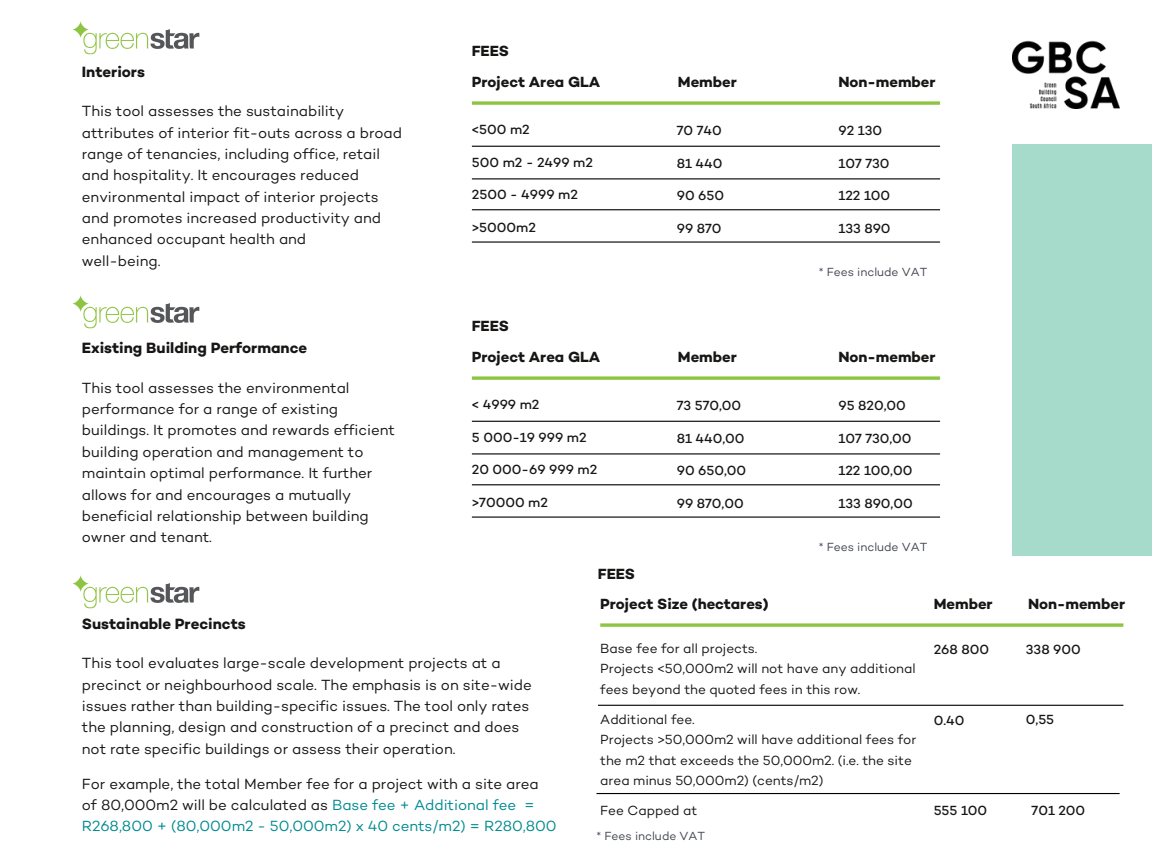
<style>
.page{position:relative;width:1152px;height:864px;background:#fff}
.page>*{position:absolute;margin:0;border:0;box-sizing:border-box;transform-origin:0 0}
.t1{font:700 15.15px "Campton";color:#171615}
.t2{font:15px/21.3px "Campton";color:#171615}
.t3{font:700 15px "Campton";color:#171615}
.t4{font:13.5px/20.2px "Campton";color:#171615}
.t5{font:500 13.5px "Campton";color:#171615}
.t6{font:12px "Campton";color:#434751}
.s1{color:#008a91}
</style>
<div class="page">
<hr style="left:472px;top:146px;width:468px;height:1px;background:#000">
<svg style="left:472px;top:101px;width:468px;height:4px;background:#9dcd5e"></svg>
<hr style="left:472px;top:178px;width:468px;height:1px;background:#000">
<hr style="left:472px;top:209px;width:468px;height:1px;background:#000">
<hr style="left:472px;top:241px;width:468px;height:2px;background:#000">
<hr style="left:472px;top:421px;width:468px;height:1px;background:#000">
<svg style="left:472px;top:376px;width:468px;height:4px;background:#9dcd5e"></svg>
<hr style="left:472px;top:453px;width:468px;height:1px;background:#000">
<hr style="left:472px;top:484px;width:468px;height:1px;background:#000">
<hr style="left:472px;top:517px;width:468px;height:1px;background:#000">
<hr style="left:598px;top:705px;width:525px;height:1px;background:#000">
<svg style="left:600px;top:623px;width:523px;height:4px;background:#9dcd5e"></svg>
<img style="left:1012px;top:40px;width:107px;height:68px">
<div style="left:1012px;top:144px;width:140px;height:412px;background:#a6dbcb"></div>
<hr style="left:596px;top:793px;width:524px;height:1px;background:#000">
<img style="left:72px;top:21px;width:128px;height:34px">
<img style="left:72px;top:295px;width:128px;height:34px">
<img style="left:72px;top:575px;width:128px;height:34px">
<h2 class="t1" style="left:82px;top:66px;width:65px">Interiors</h2>
<h2 class="t2" style="left:82px;top:102px;width:322px">This tool assesses the sustainability attributes of interior fit-outs across a broad range of tenancies, including office, retail and hospitality. It encourages reduced environmental impact of interior projects and promotes increased productivity and enhanced occupant health and<br>well-being.</h2>
<h4 class="t1" style="left:82px;top:342px;width:227px">Existing Building Performance</h4>
<h2 class="t2" style="left:82px;top:378px;width:315px">This tool assesses the environmental performance for a range of existing buildings. It promotes and rewards efficient building operation and management to maintain optimal performance. It further allows for and encourages a mutually beneficial relationship between building owner and tenant.</h2>
<h2 class="t3" style="left:472px;top:44px;width:39px">FEES</h2>
<h3 class="t3" style="left:472px;top:76px;width:130px">Project Area GLA</h3>
<p class="t3" style="left:678px;top:76px;width:60px">Member</p>
<h2 class="t3" style="left:838px;top:76px;width:99px">Non-member</h2>
<h3 class="t5" style="left:677px;top:125px;width:47px">70 740</h3>
<h3 class="t5" style="left:677px;top:157px;width:47px">81 440</h3>
<h3 class="t5" style="left:677px;top:190px;width:49px">90 650</h3>
<h3 class="t5" style="left:677px;top:223px;width:46px">99 870</h3>
<p class="t5" style="left:472px;top:124px;width:59px">&lt;500 m2</p>
<p class="t5" style="left:472px;top:156px;width:123px">500 m2 - 2499 m2</p>
<p class="t5" style="left:472px;top:189px;width:108px">2500 - 4999 m2</p>
<p class="t5" style="left:472px;top:222px;width:66px">&gt;5000m2</p>
<h1 class="t5" style="left:839px;top:125px;width:45px">92 130</h1>
<h1 class="t5" style="left:839px;top:157px;width:53px">107 730</h1>
<h1 class="t5" style="left:839px;top:190px;width:53px">122 100</h1>
<h1 class="t5" style="left:839px;top:223px;width:54px">133 890</h1>
<h2 class="t6" style="left:819px;top:267px;width:110px">* Fees include VAT</h2>
<h4 class="t3" style="left:472px;top:319px;width:39px">FEES</h4>
<h4 class="t3" style="left:472px;top:351px;width:130px">Project Area GLA</h4>
<p class="t3" style="left:678px;top:351px;width:60px">Member</p>
<h1 class="t3" style="left:838px;top:351px;width:99px">Non-member</h1>
<h2 class="t5" style="left:677px;top:400px;width:66px">73 570,00</h2>
<h2 class="t5" style="left:677px;top:432px;width:69px">81 440,00</h2>
<h2 class="t5" style="left:677px;top:465px;width:71px">90 650,00</h2>
<h2 class="t5" style="left:677px;top:498px;width:69px">99 870,00</h2>
<h4 class="t5" style="left:472px;top:399px;width:69px">&lt; 4999 m2</h4>
<h4 class="t5" style="left:472px;top:431px;width:116px">5 000-19 999 m2</h4>
<h4 class="t5" style="left:472px;top:464px;width:127px">20 000-69 999 m2</h4>
<h4 class="t5" style="left:472px;top:497px;width:78px">&gt;70000 m2</h4>
<h2 class="t5" style="left:839px;top:400px;width:69px">95 820,00</h2>
<h2 class="t5" style="left:839px;top:432px;width:75px">107 730,00</h2>
<h2 class="t5" style="left:839px;top:465px;width:75px">122 100,00</h2>
<h2 class="t5" style="left:839px;top:498px;width:76px">133 890,00</h2>
<h3 class="t3" style="left:598px;top:567px;width:39px">FEES</h3>
<h4 class="t6" style="left:819px;top:542px;width:110px">* Fees include VAT</h4>
<h2 class="t1" style="left:82px;top:617px;width:165px">Sustainable Precincts</h2>
<h2 class="t2" style="left:82px;top:654px;width:451px">This tool evaluates large-scale development projects at a precinct or neighbourhood scale. The emphasis is on site-wide issues rather than building-specific issues. The tool only rates the planning, design and construction of a precinct and does not rate specific buildings or assess their operation.</h2>
<p class="t2" style="left:82px;top:774px;width:476px">For example, the total Member fee for a project with a site area of 80,000m2 will be calculated as <span class="s1">Base fee + Additional fee =<br>R268,800 + (80,000m2 - 50,000m2) x 40 cents/m2) = R280,800</span></p>
<p class="t3" style="left:600px;top:598px;width:170px">Project Size (hectares)</p>
<p class="t3" style="left:934px;top:598px;width:60px">Member</p>
<p class="t3" style="left:1028px;top:598px;width:99px">Non-member</p>
<h2 class="t5" style="left:934px;top:643px;width:57px">268 800</h2>
<h1 class="t5" style="left:1026px;top:643px;width:56px">338 900</h1>
<h4 class="t4" style="left:600px;top:640px;width:317px">Base fee for all projects.<br>Projects &lt;50,000m2 will not have any additional fees beyond the quoted fees in this row.</h4>
<h5 class="t4" style="left:600px;top:711px;width:317px">Additional fee.<br>Projects &gt;50,000m2 will have additional fees for the m2 that exceeds the 50,000m2. (i.e. the site area minus 50,000m2) (cents/m2)</h5>
<h4 class="t5" style="left:934px;top:715px;width:32px">0.40</h4>
<h5 class="t5" style="left:1026px;top:714px;width:30px">0,55</h5>
<h4 class="t4" style="left:600px;top:801px;width:99px">Fee Capped at</h4>
<h4 class="t5" style="left:934px;top:805px;width:55px">555 100</h4>
<h5 class="t5" style="left:1032px;top:805px;width:55px">701 200</h5>
<h3 class="t6" style="left:596px;top:830px;width:110px">* Fees include VAT</h3>
</div>
